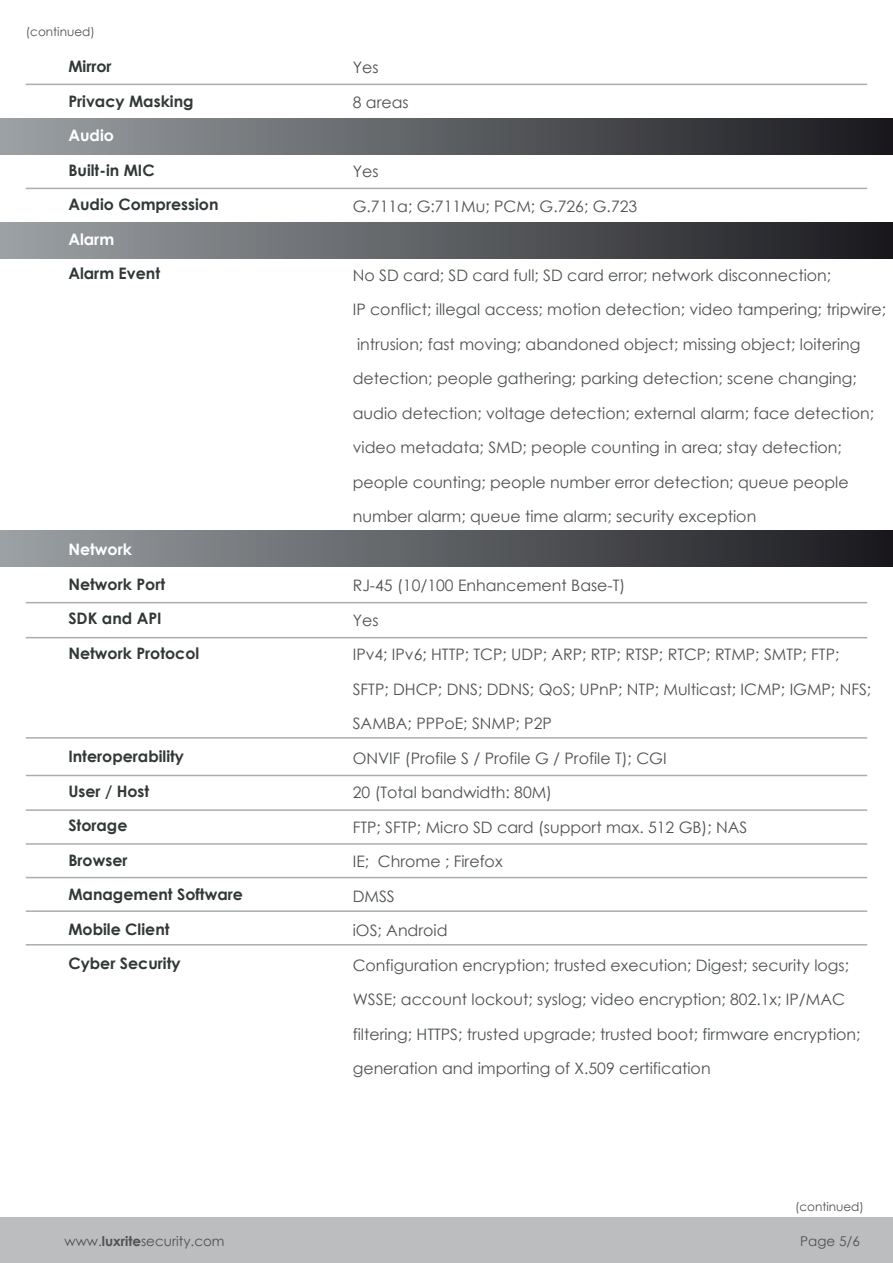
<style>
.page{position:relative;width:893px;height:1263px;background:#fff}
.page>*{position:absolute;margin:0;border:0;box-sizing:border-box;transform-origin:0 0}
.t1{font:15.75px/34.5px "Century Gothic";color:#4f5252}
.t2{font:700 15.75px/34.5px "Century Gothic";color:#323738}
.t3{font:700 15.75px "Century Gothic";color:#fff}
.t4{font:13.5px "Century Gothic";color:#4f5252}
.t5{font:12px "Century Gothic";color:#4f5252}
.s1{font-weight:700}
</style>
<div class="page">
<div style="left:0;top:118px;width:893px;height:36px;background:linear-gradient(to right,#9da2a5,#1b1a1e)"></div>
<div style="left:0;top:222px;width:893px;height:36px;background:linear-gradient(to right,#9da2a5,#1b1a1e)"></div>
<div style="left:0;top:531px;width:893px;height:36px;background:linear-gradient(to right,#9da2a5,#1b1a1e)"></div>
<div style="left:0;top:1217px;width:893px;height:46px;background:#bbbdbe"></div>
<hr style="left:26px;top:84px;width:841px;height:1px;background:#a9aeae">
<hr style="left:26px;top:188px;width:841px;height:1px;background:#a9aeae">
<hr style="left:26px;top:602px;width:841px;height:1px;background:#a9aeae">
<hr style="left:26px;top:637px;width:841px;height:1px;background:#a9aeae">
<hr style="left:26px;top:737px;width:841px;height:2px;background:#a9aeae">
<hr style="left:26px;top:775px;width:841px;height:1px;background:#a9aeae">
<hr style="left:26px;top:809px;width:841px;height:2px;background:#a9aeae">
<hr style="left:26px;top:843px;width:841px;height:2px;background:#a9aeae">
<hr style="left:26px;top:877px;width:841px;height:1px;background:#a9aeae">
<hr style="left:26px;top:910px;width:841px;height:2px;background:#a9aeae">
<hr style="left:26px;top:944px;width:841px;height:1px;background:#a9aeae">
<p class="t5" style="left:26px;top:24px;width:70px">(continued)</p>
<p class="t2" style="left:68px;top:49px;width:127px">Mirror<br>Privacy Masking</p>
<p class="t3" style="left:68px;top:124px;width:47px">Audio</p>
<p class="t2" style="left:68px;top:152px;width:152px">Built-in MIC<br>Audio Compression</p>
<p class="t3" style="left:68px;top:227px;width:47px">Alarm</p>
<p class="t2" style="left:68px;top:256px;width:93px">Alarm Event</p>
<p class="t3" style="left:68px;top:538px;width:65px">Network</p>
<p class="t2" style="left:68px;top:566px;width:132px">Network Port<br>SDK and API<br>Network Protocol</p>
<p class="t2" style="left:68px;top:739px;width:176px">Interoperability<br>User / Host<br>Storage<br>Browser<br>Management Software<br>Mobile Client<br>Cyber Security</p>
<p class="t1" style="left:353px;top:50px;width:57px">Yes<br>8 areas</p>
<p class="t1" style="left:353px;top:154px;width:286px">Yes<br>G.711a; G:711Mu; PCM; G.726; G.723</p>
<p class="t1" style="left:353px;top:257px;width:535px">No SD card; SD card full; SD card error; network disconnection;<br>IP conflict; illegal access; motion detection; video tampering; tripwire; intrusion; fast moving; abandoned object; missing object; loitering detection; people gathering; parking detection; scene changing; audio detection; voltage detection; external alarm; face detection; video metadata; SMD; people counting in area; stay detection; people counting; people number error detection; queue people number alarm; queue time alarm; security exception</p>
<p class="t1" style="left:353px;top:568px;width:520px">RJ-45 (10/100 Enhancement Base-T)<br>Yes<br>IPv4; IPv6; HTTP; TCP; UDP; ARP; RTP; RTSP; RTCP; RTMP; SMTP; FTP; SFTP; DHCP; DNS; DDNS; QoS; UPnP; NTP; Multicast; ICMP; IGMP; NFS; SAMBA; PPPoE; SNMP; P2P<br>ONVIF (Profile S / Profile G / Profile T); CGI<br>20 (Total bandwidth: 80M)<br>FTP; SFTP; Micro SD card (support max. 512 GB); NAS<br>IE; Chrome ; Firefox<br>DMSS<br>iOS; Android<br>Configuration encryption; trusted execution; Digest; security logs; WSSE; account lockout; syslog; video encryption; 802.1x; IP/MAC filtering; HTTPS; trusted upgrade; trusted boot; firmware encryption; generation and importing of X.509 certification</p>
<p class="t5" style="left:795px;top:1198px;width:70px">(continued)</p>
<p class="t4" style="left:65px;top:1232px;width:162px">www.<span class="s1">luxrite</span>security.com</p>
<p class="t4" style="left:800px;top:1232px;width:61px">Page 5/6</p>
</div>
